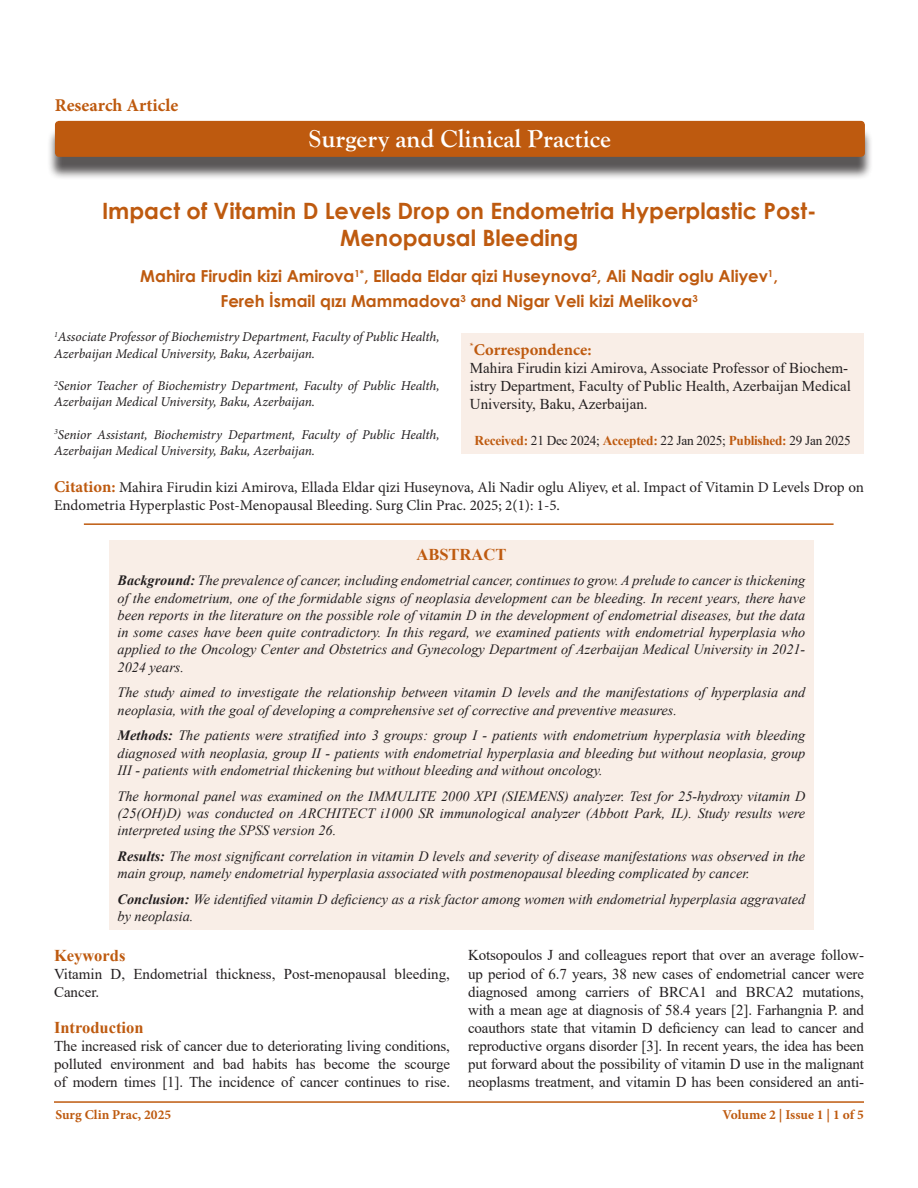
<style>
.page{position:relative;width:918px;height:1188px;background:#fff}
.page>*{position:absolute;margin:0;border:0;box-sizing:border-box;transform-origin:0 0}
.t1{font:700 25.5px "Goudy Old Style T";color:#fff}
.t2{font:700 22.5px/27px "Century Gothic";color:#be5a0f;text-align:center}
.t3{font:700 18px "Minion Pro";color:#be5a0f}
.Sub_Heading{font:700 16.5px "Century Gothic";color:#be5a0f}
.t4{font:700 16.5px "Times New Roman";color:#be5a0f}
.t5{font:700 16.5px "Minion Pro";color:#be5a0f}
.t6{font:15px/18.1px "Times New Roman";color:#231f20}
.t7{font:15px/18px "Minion Pro";color:#231f20}
.t8{font:italic 14.25px/17.2px "Times New Roman";color:#231f20;text-align:justify}
.t9{font:italic 13.5px/16.2px "Minion Pro";letter-spacing:-.01em;color:#231f20}
.t10{font:13.5px "Times New Roman";letter-spacing:-.02em;color:#231f20}
.t11{font:700 13.5px "Minion Pro";color:#be5a0f}
.s1{font-weight:700;color:#be5a0f}
.s2{font-weight:700;font-size:16.5px;color:#be5a0f}
.s3{font-weight:700}
</style>
<div class="page">
<hr style="left:54px;top:1101px;width:810px;height:2px;background:#be5a0f">
<div style="left:46px;top:128px;width:827px;height:52px;background:#231f20;opacity:.75"></div>
<div style="left:55px;top:121px;width:810px;height:36px;background:#be5a0f;border-radius:4px"></div>
<hr style="left:84px;top:523px;width:750px;height:2px;background:#be5a0f">
<div style="left:461px;top:333px;width:403px;height:120px;background:#f9eee7"></div>
<div style="left:109px;top:540px;width:705px;height:390px;background:#f9eee7"></div>
<p class="t3" style="left:55px;top:93px;width:125px">Research Article</p>
<p class="t1" style="left:309px;top:124px;width:304px">Surgery and Clinical Practice</p>
<p class="t2" style="left:102px;top:197px;width:716px">Impact of Vitamin D Levels Drop on Endometria Hyperplastic Post-<br>Menopausal Bleeding</p>
<p class="Sub_Heading" style="left:140px;top:264px;width:639px">Mahira Firudin kizi Amirova<sup>1*</sup>, Ellada Eldar qizi Huseynova<sup>2</sup>, Ali Nadir oglu Aliyev<sup>1</sup>,</p>
<p class="Sub_Heading" style="left:220px;top:289px;width:479px">Fereh İsmail qızı Mammadova<sup>3</sup> and Nigar Veli kizi Melikova<sup>3</sup></p>
<p class="t9" style="left:54px;top:329px;width:387px"><sup>1</sup>Associate Professor of Biochemistry Department, Faculty of Public Health,<br>Azerbaijan Medical University, Baku, Azerbaijan.</p>
<p class="t9" style="left:54px;top:378px;width:387px"><sup>2</sup>Senior Teacher of Biochemistry Department, Faculty of Public Health,<br>Azerbaijan Medical University, Baku, Azerbaijan.</p>
<p class="t9" style="left:54px;top:426px;width:387px"><sup>3</sup>Senior Assistant, Biochemistry Department, Faculty of Public Health,<br>Azerbaijan Medical University, Baku, Azerbaijan.</p>
<p class="t5" style="left:470px;top:338px;width:123px"><sup>*</sup>Correspondence:</p>
<p class="t6" style="left:470px;top:358px;width:383px">Mahira Firudin kizi Amirova, Associate Professor of Biochem&shy;istry Department, Faculty of Public Health, Azerbaijan Medical<br>University, Baku, Azerbaijan.</p>
<p class="t10" style="left:475px;top:431px;width:378px"><span class="s1">Received:</span> 21 Dec 2024; <span class="s1">Accepted:</span> 22 Jan 2025; <span class="s1">Published:</span> 29 Jan 2025</p>
<p class="t7" style="left:54px;top:478px;width:812px"><span class="s2">Citation:</span> Mahira Firudin kizi Amirova, Ellada Eldar qizi Huseynova, Ali Nadir oglu Aliyev, et al. Impact of Vitamin D Levels Drop on<br>Endometria Hyperplastic Post-Menopausal Bleeding. Surg Clin Prac. 2025; 2(1): 1-5.</p>
<p class="t4" style="left:417px;top:542px;width:91px">ABSTRACT</p>
<p class="t8" style="left:118px;top:572px;width:689px"><span class="s3">Background:</span> The prevalence of cancer, including endometrial cancer, continues to grow. A prelude to cancer is thickening of the endometrium, one of the formidable signs of neoplasia development can be bleeding. In recent years, there have been reports in the literature on the possible role of vitamin D in the development of endometrial diseases, but the data in some cases have been quite contradictory. In this regard, we examined patients with endometrial hyperplasia who applied to the Oncology Center and Obstetrics and Gynecology Department of Azerbaijan Medical University in 2021- 2024 years.</p>
<p class="t8" style="left:118px;top:684px;width:689px">The study aimed to investigate the relationship between vitamin D levels and the manifestations of hyperplasia and neoplasia, with the goal of developing a comprehensive set of corrective and preventive measures.</p>
<p class="t8" style="left:118px;top:727px;width:689px"><span class="s3">Methods:</span> The patients were stratified into 3 groups: group I - patients with endometrium hyperplasia with bleeding diagnosed with neoplasia, group II - patients with endometrial hyperplasia and bleeding but without neoplasia, group III - patients with endometrial thickening but without bleeding and without oncology.</p>
<p class="t8" style="left:118px;top:787px;width:689px">The hormonal panel was examined on the IMMULITE 2000 XPI (SIEMENS) analyzer. Test for 25-hydroxy vitamin D (25(OH)D) was conducted on ARCHITECT i1000 SR immunological analyzer (Abbott Park, IL). Study results were interpreted using the SPSS version 26.</p>
<p class="t8" style="left:118px;top:847px;width:689px"><span class="s3">Results:</span> The most significant correlation in vitamin D levels and severity of disease manifestations was observed in the main group, namely endometrial hyperplasia associated with postmenopausal bleeding complicated by cancer.</p>
<p class="t8" style="left:118px;top:890px;width:689px"><span class="s3">Conclusion:</span> We identified vitamin D deficiency as a risk factor among women with endometrial hyperplasia aggravated by neoplasia.</p>
<p class="t4" style="left:54px;top:944px;width:73px">Keywords</p>
<p class="t6" style="left:54px;top:965px;width:398px">Vitamin D, Endometrial thickness, Post-menopausal bleeding,<br>Cancer.</p>
<p class="t4" style="left:54px;top:1016px;width:91px">Introduction</p>
<p class="t6" style="left:54px;top:1037px;width:398px;text-align:justify">The increased risk of cancer due to deteriorating living conditions, polluted environment and bad habits has become the scourge of modern times [1]. The incidence of cancer continues to rise.</p>
<p class="t6" style="left:468px;top:946px;width:398px;text-align:justify">Kotsopoulos J and colleagues report that over an average follow&shy;up period of 6.7 years, 38 new cases of endometrial cancer were diagnosed among carriers of BRCA1 and BRCA2 mutations, with a mean age at diagnosis of 58.4 years [2]. Farhangnia P. and coauthors state that vitamin D deficiency can lead to cancer and reproductive organs disorder [3]. In recent years, the idea has been put forward about the possibility of vitamin D use in the malignant neoplasms treatment, and vitamin D has been considered an anti-</p>
<p class="t11" style="left:55px;top:1105px;width:117px">Surg Clin Prac, 2025</p>
<p class="t11" style="left:722px;top:1105px;width:143px">Volume 2 | Issue 1 | 1 of 5</p>
</div>
